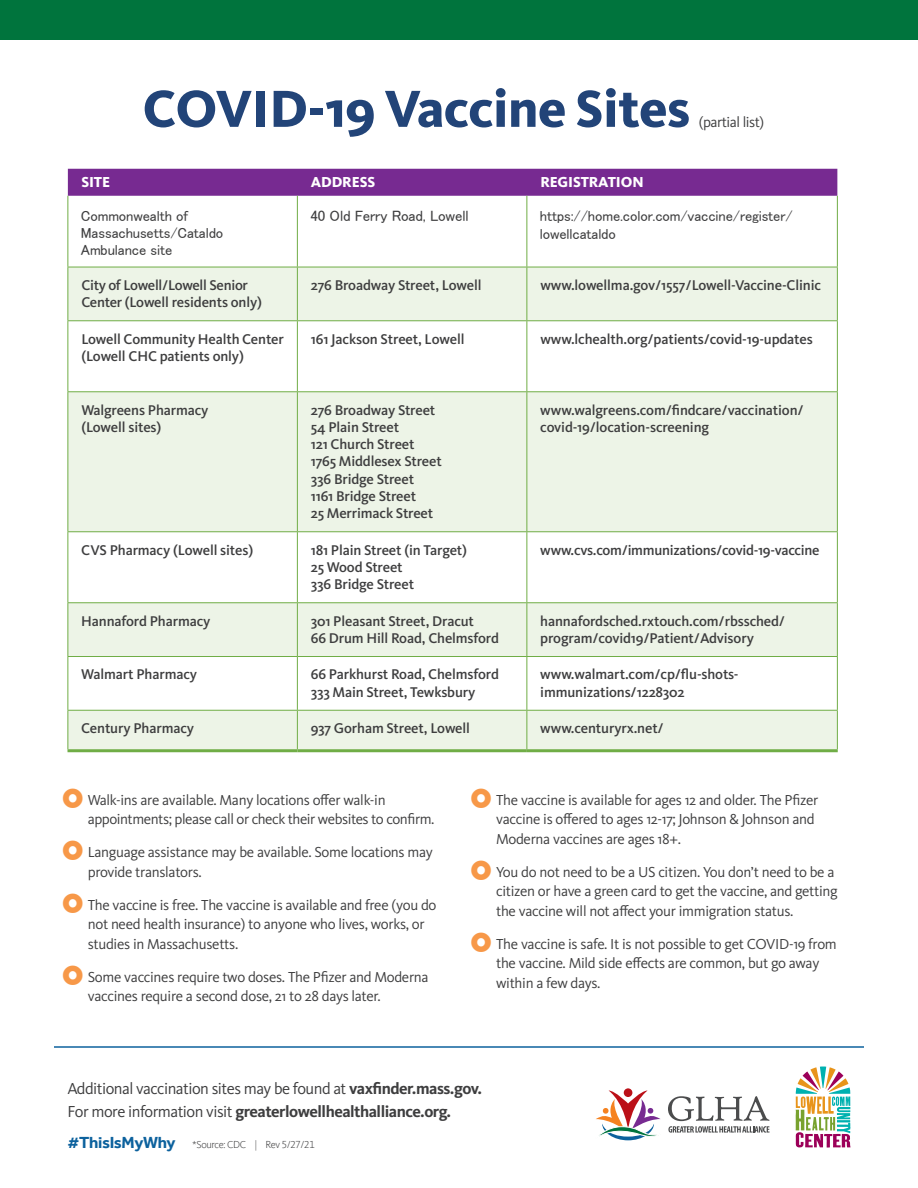
<style>
.page{position:relative;width:918px;height:1188px;background:#fff}
.page>*{position:absolute;margin:0;border:0;box-sizing:border-box;transform-origin:0 0}
.Subheader_CHIP{font:800 54px "Kievit OT";letter-spacing:-.01em;color:#224478}
.LISTS_CHIP{font:16.5px "Kievit OT";letter-spacing:-.03em;color:#3e3e3f}
.LISTS_CHIP-2{font:700 16.5px "Kievit OT";letter-spacing:-.03em;color:#3e3e3f}
.Subheader_CHIP-2{font:15px/19.5px "Kievit OT";letter-spacing:-.02em;color:#3e3e3f}
.LISTS_CHIP-3{font:800 15px "Kievit OT";letter-spacing:-.01em;color:#fff}
.LISTS_CHIP-4{font:15px "MS P Gothic";letter-spacing:-.01em;color:#3e3e3f}
.LISTS_CHIP-5{font:500 14.7px/17.2px "Kievit OT";letter-spacing:-.01em;color:#3e3e3f}
.LISTS_CHIP-6{font:14.7px/17.2px "MS P Gothic";letter-spacing:-.01em;color:#3e3e3f}
.Subheader_CHIP-3{font:300 10.5px "Kievit Offc";letter-spacing:-.03em;color:#3e3e3f}
.s1{font-weight:700}
.s2{font-weight:400}
.s3{font-family:"Effra";font-weight:700;font-size:16.5px;color:#0c619d}
</style>
<div class="page">
<div style="left:0;top:0;width:918px;height:40px;background:#00743d"></div>
<svg style="left:624px;top:1088px;width:8px;height:9px"></svg>
<svg style="left:596px;top:1091px;width:65px;height:49px"></svg>
<svg style="left:668px;top:1096px;width:102px;height:37px"></svg>
<svg style="left:796px;top:1066px;width:54px;height:82px"></svg>
<hr style="left:54px;top:1046px;width:810px;height:2px;background:#0c619d">
<div style="left:68px;top:169px;width:769px;height:27px;background:#772a91"></div>
<svg style="left:69px;top:268px;width:768px;height:481px;fill:#edf4e7"></svg>
<hr style="left:68px;top:196px;width:1px;height:71px;background:#70ad46">
<hr style="left:297px;top:196px;width:1px;height:71px;background:#70ad46">
<hr style="left:526px;top:196px;width:1px;height:71px;background:#70ad46">
<hr style="left:837px;top:196px;width:1px;height:71px;background:#70ad46">
<hr style="left:68px;top:267px;width:229px;height:1px;background:#70ad46">
<hr style="left:68px;top:267px;width:1px;height:53px;background:#70ad46">
<hr style="left:297px;top:267px;width:230px;height:1px;background:#70ad46">
<hr style="left:297px;top:267px;width:1px;height:53px;background:#70ad46">
<hr style="left:527px;top:267px;width:311px;height:1px;background:#70ad46">
<hr style="left:526px;top:267px;width:1px;height:53px;background:#70ad46">
<hr style="left:837px;top:267px;width:1px;height:53px;background:#70ad46">
<hr style="left:68px;top:320px;width:229px;height:1px;background:#70ad46">
<hr style="left:68px;top:321px;width:1px;height:70px;background:#70ad46">
<hr style="left:297px;top:320px;width:230px;height:1px;background:#70ad46">
<hr style="left:297px;top:321px;width:1px;height:70px;background:#70ad46">
<hr style="left:527px;top:320px;width:311px;height:1px;background:#70ad46">
<hr style="left:526px;top:321px;width:1px;height:70px;background:#70ad46">
<hr style="left:837px;top:321px;width:1px;height:70px;background:#70ad46">
<hr style="left:68px;top:391px;width:229px;height:1px;background:#70ad46">
<hr style="left:68px;top:392px;width:1px;height:139px;background:#70ad46">
<hr style="left:297px;top:391px;width:230px;height:1px;background:#70ad46">
<hr style="left:297px;top:392px;width:1px;height:139px;background:#70ad46">
<hr style="left:527px;top:391px;width:311px;height:1px;background:#70ad46">
<hr style="left:526px;top:392px;width:1px;height:139px;background:#70ad46">
<hr style="left:837px;top:392px;width:1px;height:139px;background:#70ad46">
<hr style="left:68px;top:531px;width:229px;height:1px;background:#70ad46">
<hr style="left:68px;top:532px;width:1px;height:70px;background:#70ad46">
<hr style="left:297px;top:531px;width:230px;height:1px;background:#70ad46">
<hr style="left:297px;top:532px;width:1px;height:70px;background:#70ad46">
<hr style="left:527px;top:531px;width:311px;height:1px;background:#70ad46">
<hr style="left:526px;top:532px;width:1px;height:70px;background:#70ad46">
<hr style="left:837px;top:532px;width:1px;height:70px;background:#70ad46">
<hr style="left:68px;top:602px;width:229px;height:1px;background:#70ad46">
<hr style="left:68px;top:603px;width:1px;height:53px;background:#70ad46">
<hr style="left:297px;top:602px;width:230px;height:1px;background:#70ad46">
<hr style="left:297px;top:603px;width:1px;height:53px;background:#70ad46">
<hr style="left:527px;top:602px;width:311px;height:1px;background:#70ad46">
<hr style="left:526px;top:603px;width:1px;height:53px;background:#70ad46">
<hr style="left:837px;top:603px;width:1px;height:53px;background:#70ad46">
<hr style="left:68px;top:656px;width:229px;height:1px;background:#70ad46">
<hr style="left:68px;top:657px;width:1px;height:53px;background:#70ad46">
<hr style="left:297px;top:656px;width:230px;height:1px;background:#70ad46">
<hr style="left:297px;top:657px;width:1px;height:53px;background:#70ad46">
<hr style="left:527px;top:656px;width:311px;height:1px;background:#70ad46">
<hr style="left:526px;top:657px;width:1px;height:53px;background:#70ad46">
<hr style="left:837px;top:657px;width:1px;height:53px;background:#70ad46">
<hr style="left:68px;top:710px;width:229px;height:1px;background:#70ad46">
<hr style="left:68px;top:711px;width:1px;height:38px;background:#70ad46">
<hr style="left:297px;top:710px;width:230px;height:1px;background:#70ad46">
<hr style="left:297px;top:711px;width:1px;height:38px;background:#70ad46">
<hr style="left:527px;top:710px;width:311px;height:1px;background:#70ad46">
<hr style="left:526px;top:711px;width:1px;height:38px;background:#70ad46">
<hr style="left:837px;top:711px;width:1px;height:38px;background:#70ad46">
<hr style="left:68px;top:749px;width:229px;height:3px;background:#70ad46">
<hr style="left:297px;top:749px;width:230px;height:3px;background:#70ad46">
<hr style="left:527px;top:749px;width:311px;height:3px;background:#70ad46">
<p class="Subheader_CHIP" style="left:143px;top:77px;width:549px">COVID-19 Vaccine Sites</p>
<p class="Subheader_CHIP-2" style="left:699px;top:112px;width:67px">(partial list)</p>
<p class="LISTS_CHIP-3" style="left:81px;top:173px;width:30px">SITE</p>
<p class="LISTS_CHIP-3" style="left:311px;top:173px;width:66px">ADDRESS</p>
<p class="LISTS_CHIP-3" style="left:540px;top:173px;width:105px">REGISTRATION</p>
<p class="LISTS_CHIP-6" style="left:81px;top:207px;width:144px">Commonwealth of<br>Massachusetts/Cataldo<br>Ambulance site</p>
<p class="LISTS_CHIP-4" style="left:310px;top:208px;width:160px">40 Old Ferry Road, Lowell</p>
<p class="LISTS_CHIP-6" style="left:540px;top:207px;width:254px">https://home.color.com/vaccine/register/ lowellcataldo</p>
<p class="LISTS_CHIP-5" style="left:81px;top:277px;width:182px">City of Lowell/Lowell Senior<br>Center (Lowell residents only)</p>
<p class="LISTS_CHIP-5" style="left:311px;top:277px;width:172px">276 Broadway Street, Lowell</p>
<p class="LISTS_CHIP-5" style="left:540px;top:277px;width:282px">www.lowellma.gov/1557/Lowell-Vaccine-Clinic</p>
<p class="LISTS_CHIP-5" style="left:81px;top:330px;width:204px">Lowell Community Health Center</p>
<p class="LISTS_CHIP-5" style="left:81px;top:348px;width:164px">(Lowell CHC patients only)</p>
<p class="LISTS_CHIP-5" style="left:311px;top:330px;width:155px">161 Jackson Street, Lowell</p>
<p class="LISTS_CHIP-5" style="left:540px;top:330px;width:274px">www.lchealth.org/patients/covid-19-updates</p>
<p class="LISTS_CHIP-5" style="left:81px;top:401px;width:129px">Walgreens Pharmacy (Lowell sites)</p>
<p class="LISTS_CHIP-5" style="left:311px;top:401px;width:126px">276 Broadway Street</p>
<p class="LISTS_CHIP-5" style="left:311px;top:419px;width:90px">54 Plain Street</p>
<p class="LISTS_CHIP-5" style="left:311px;top:436px;width:105px">121 Church Street</p>
<p class="LISTS_CHIP-5" style="left:311px;top:453px;width:132px">1765 Middlesex Street</p>
<p class="LISTS_CHIP-5" style="left:311px;top:470px;width:105px">336 Bridge Street</p>
<p class="LISTS_CHIP-5" style="left:311px;top:488px;width:107px">1161 Bridge Street</p>
<p class="LISTS_CHIP-5" style="left:311px;top:505px;width:124px">25 Merrimack Street</p>
<p class="LISTS_CHIP-5" style="left:540px;top:401px;width:265px">www.walgreens.com/findcare/vaccination/ covid-19/location-screening</p>
<p class="LISTS_CHIP-5" style="left:81px;top:541px;width:173px">CVS Pharmacy (Lowell sites)</p>
<p class="LISTS_CHIP-5" style="left:311px;top:541px;width:158px">181 Plain Street (in Target)</p>
<p class="LISTS_CHIP-5" style="left:311px;top:559px;width:93px">25 Wood Street</p>
<p class="LISTS_CHIP-5" style="left:311px;top:576px;width:105px">336 Bridge Street</p>
<p class="LISTS_CHIP-5" style="left:540px;top:541px;width:281px">www.cvs.com/immunizations/covid-19-vaccine</p>
<p class="LISTS_CHIP-5" style="left:81px;top:612px;width:131px">Hannaford Pharmacy</p>
<p class="LISTS_CHIP-5" style="left:311px;top:612px;width:165px">301 Pleasant Street, Dracut</p>
<p class="LISTS_CHIP-5" style="left:311px;top:630px;width:190px">66 Drum Hill Road, Chelmsford</p>
<p class="LISTS_CHIP-5" style="left:540px;top:612px;width:246px">hannafordsched.rxtouch.com/rbssched/ program/covid19/Patient/Advisory</p>
<p class="LISTS_CHIP-5" style="left:81px;top:666px;width:117px">Walmart Pharmacy</p>
<p class="LISTS_CHIP-5" style="left:311px;top:666px;width:190px">66 Parkhurst Road, Chelmsford</p>
<p class="LISTS_CHIP-5" style="left:311px;top:683px;width:166px">333 Main Street, Tewksbury</p>
<p class="LISTS_CHIP-5" style="left:540px;top:666px;width:200px">www.walmart.com/cp/flu-shots&shy;immunizations/1228302</p>
<p class="LISTS_CHIP-5" style="left:81px;top:720px;width:114px">Century Pharmacy</p>
<p class="LISTS_CHIP-5" style="left:311px;top:720px;width:161px">937 Gorham Street, Lowell</p>
<p class="LISTS_CHIP-5" style="left:540px;top:720px;width:125px">www.centuryrx.net/</p>
<p class="Subheader_CHIP-2" style="left:88px;top:790px;width:348px">Walk-ins are available. Many locations offer walk-in appointments; please call or check their websites to confirm.</p>
<p class="Subheader_CHIP-2" style="left:88px;top:843px;width:347px">Language assistance may be available. Some locations may provide translators.</p>
<p class="Subheader_CHIP-2" style="left:88px;top:895px;width:350px">The vaccine is free. The vaccine is available and free (you do not need health insurance) to anyone who lives, works, or studies in Massachusetts.</p>
<p class="Subheader_CHIP-2" style="left:88px;top:967px;width:342px">Some vaccines require two doses. The Pfizer and Moderna vaccines require a second dose, 21 to 28 days later.</p>
<p class="Subheader_CHIP-2" style="left:496px;top:790px;width:324px">The vaccine is available for ages 12 and older. The Pfizer vaccine is offered to ages 12-17; Johnson &amp; Johnson and<br>Moderna vaccines are ages 18+.</p>
<p class="Subheader_CHIP-2" style="left:496px;top:862px;width:343px">You do not need to be a US citizen. You don’t need to be a citizen or have a green card to get the vaccine, and getting the vaccine will not affect your immigration status.</p>
<p class="Subheader_CHIP-2" style="left:496px;top:934px;width:342px">The vaccine is safe. It is not possible to get COVID-19 from the vaccine. Mild side effects are common, but go away within a few days.</p>
<p class="LISTS_CHIP" style="left:68px;top:1080px;width:416px">Additional vaccination sites may be found at <span class="s1">vaxfinder.mass.gov.</span></p>
<p class="LISTS_CHIP-2" style="left:67px;top:1102px;width:385px"><span class="s2">For more information visit</span> greaterlowellhealthalliance.org.</p>
<p class="Subheader_CHIP-3" style="left:67px;top:1138px;width:249px"><span class="s3">#ThisIsMyWhy</span> *Source: CDC | Rev 5/27/21</p>
</div>
